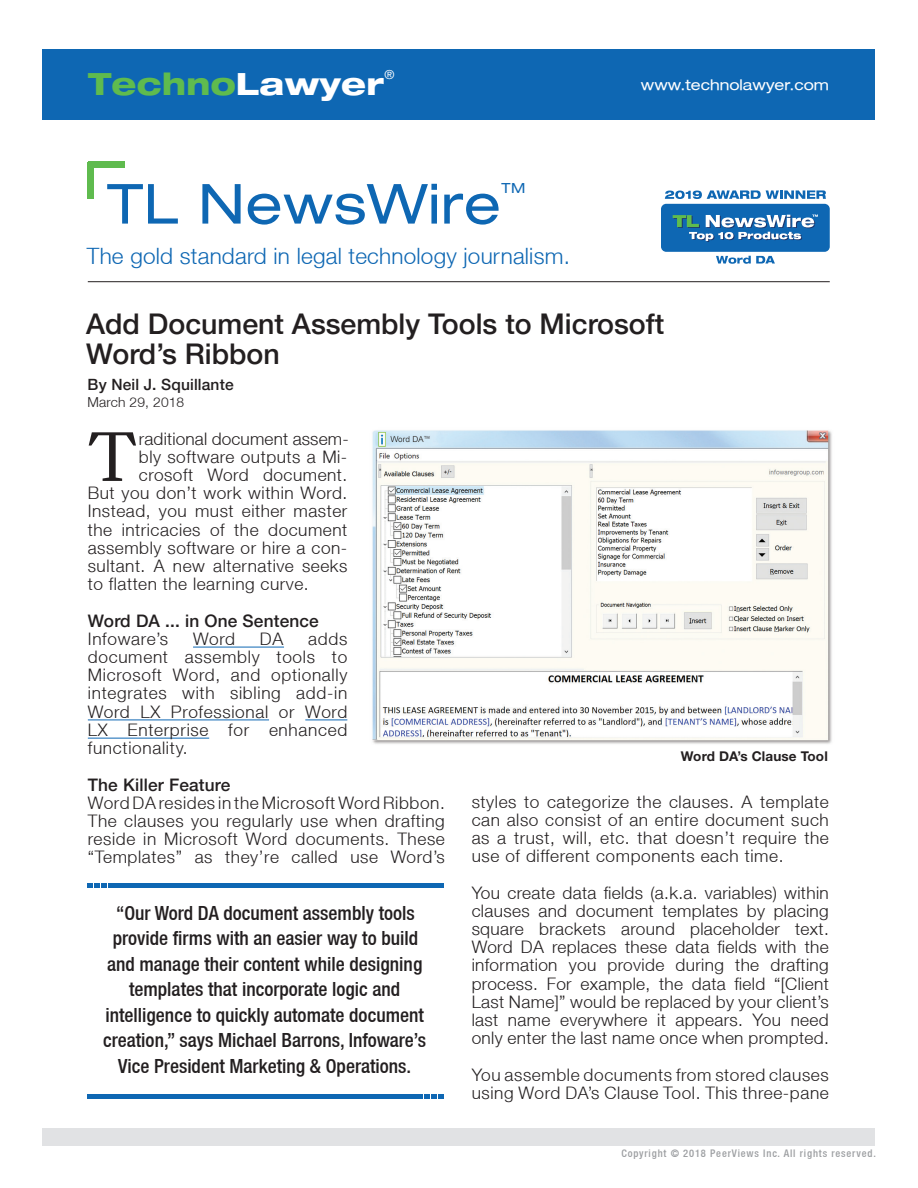
<style>
.page{position:relative;width:918px;height:1188px;background:#fff}
.page>*{position:absolute;margin:0;border:0;box-sizing:border-box;transform-origin:0 0}
.contact{font:68.85px "Equity Text B";color:#231f20}
.about_newsletter{font:expanded 55.35px "Helvetica Neue LT Pro";letter-spacing:.01em;color:#0e67b3}
.t1{font:800 expanded 30.75px "Helvetica Neue LT Pro";letter-spacing:.01em;color:#5fbb4e}
.body_text{font:500 28.5px "Helvetica Neue LT";color:#231f20}
.about_newsletter-2{font:300 22.5px "Helvetica Neue LT";letter-spacing:.01em;color:#0e67b3}
.contact-2{font:500 condensed 19.5px/25.5px "Helvetica Neue LT";color:#231f20;text-align:center}
.contact-3{font:300 17.25px/18.1px "Helvetica Neue LT";letter-spacing:.03em;color:#231f20;text-align:justify}
.contact-4{font:500 17.25px "Helvetica Neue LT";letter-spacing:.01em;color:#231f20}
.contact-5{font:300 17.25px "Helvetica Neue LT";letter-spacing:.01em;color:#231f20}
.body_text-2{font:500 15.6px "Helvetica Neue LT";letter-spacing:.01em;color:#231f20}
.about_newsletter-3{font:expanded 14.85px "Helvetica Neue LT";color:#fff}
.about_newsletter-4{font:expanded 13.95px "Helvetica Neue LT Pro";color:#0e67b3}
.body_text-3{font:300 13.8px "Helvetica Neue LT";letter-spacing:.01em;color:#231f20}
.body_text-4{font:700 13.5px "Helvetica Neue";letter-spacing:.01em;color:#231f20}
.t2{font:12.6px "Helvetica Neue";color:#fff}
.t3{font:500 condensed 10.5px "Helvetica Neue LT";letter-spacing:.08em;color:#9d9fa2}
.s1{color:#fff}
</style>
<div class="page">
<div style="left:43px;top:50px;width:832px;height:70px;background:#0e67b3"></div>
<div style="left:43px;top:1128px;width:832px;height:17px;background:#e1e2e4"></div>
<div style="left:88px;top:162px;width:37px;height:6px;background:#5fbb4e"></div>
<div style="left:88px;top:162px;width:6px;height:37px;background:#5fbb4e"></div>
<hr style="left:88px;top:281px;width:742px;height:1px;background:#231f20">
<hr style="left:193px;top:647px;width:91px;height:1px;background:#0e67b3">
<hr style="left:88px;top:720px;width:181px;height:1px;background:#0e67b3">
<hr style="left:305px;top:720px;width:42px;height:1px;background:#0e67b3">
<hr style="left:88px;top:738px;width:121px;height:1px;background:#0e67b3">
<img style="left:372px;top:430px;width:460px;height:314px">
<div style="left:108px;top:883px;width:336px;height:5px;background:#0e67b3"></div>
<svg style="left:87px;top:883px;width:20px;height:5px"></svg>
<div style="left:87px;top:1094px;width:335px;height:5px;background:#0e67b3"></div>
<svg style="left:424px;top:1094px;width:20px;height:5px"></svg>
<svg style="left:665px;top:190px;width:161px;height:9px"></svg>
<div style="left:661px;top:204px;width:169px;height:48px;background:#0e67b3;border-radius:5px"></div>
<svg style="left:673px;top:215px;width:145px;height:27px"></svg>
<svg style="left:716px;top:256px;width:59px;height:8px"></svg>
<h3 class="t1" style="left:88px;top:65px;width:298px">Techno<span class="s1">Lawyer</span></h3>
<p class="t2" style="left:385px;top:67px;width:12px">®</p>
<p class="about_newsletter" style="left:107px;top:169px;width:395px">TL NewsWire</p>
<p class="about_newsletter-4" style="left:501px;top:179px;width:25px">TM</p>
<p class="about_newsletter-2" style="left:87px;top:242px;width:485px">The gold standard in legal technology journalism.</p>
<p class="about_newsletter-3" style="left:641px;top:76px;width:190px">www.technolawyer.com</p>
<p class="body_text" style="left:86px;top:307px;width:580px">Add Document Assembly Tools to Microsoft</p>
<p class="body_text" style="left:86px;top:337px;width:195px">Word’s Ribbon</p>
<p class="body_text-2" style="left:88px;top:375px;width:148px">By Neil J. Squillante</p>
<p class="body_text-3" style="left:88px;top:394px;width:98px">March 29, 2018</p>
<p class="contact" style="left:88px;top:417px;width:51px">T</p>
<p class="contact-5" style="left:139px;top:428px;width:211px">raditional document assem-</p>
<p class="contact-3" style="left:139px;top:447px;width:210px">bly software outputs a Mi-</p>
<p class="contact-3" style="left:139px;top:465px;width:210px">crosoft Word document.</p>
<p class="contact-3" style="left:88px;top:484px;width:261px">But you don’t work within Word.</p>
<p class="contact-3" style="left:88px;top:502px;width:261px">Instead, you must either master</p>
<p class="contact-3" style="left:88px;top:520px;width:261px">the intricacies of the document</p>
<p class="contact-3" style="left:88px;top:538px;width:261px">assembly software or hire a con-</p>
<p class="contact-3" style="left:88px;top:556px;width:261px">sultant. A new alternative seeks</p>
<p class="contact-3" style="left:88px;top:575px;width:222px">to flatten the learning curve.</p>
<p class="contact-4" style="left:88px;top:610px;width:233px">Word DA ... in One Sentence</p>
<p class="contact-3" style="left:88px;top:629px;width:82px">Infoware’s</p>
<p class="contact-3" style="left:193px;top:629px;width:44px">Word</p>
<p class="contact-3" style="left:260px;top:629px;width:25px">DA</p>
<p class="contact-3" style="left:88px;top:629px;width:261px;text-indent:220px">adds document assembly tools to Microsoft Word, and optionally integrates with sibling add-in Word LX Professional or Word LX Enterprise for enhanced functionality.</p>
<p class="contact-4" style="left:88px;top:774px;width:144px">The Killer Feature</p>
<p class="contact-3" style="left:88px;top:793px;width:359px">Word DA resides in the Microsoft Word Ribbon.<br>The clauses you regularly use when drafting reside in Microsoft Word documents. These “Templates” as they’re called use Word’s</p>
<p class="contact-3" style="left:472px;top:792px;width:359px">styles to categorize the clauses. A template can also consist of an entire document such as a trust, will, etc. that doesn’t require the use of different components each time.</p>
<p class="contact-3" style="left:472px;top:883px;width:359px">You create data fields (a.k.a. variables) within clauses and document templates by placing square brackets around placeholder text.<br>Word DA replaces these data fields with the information you provide during the drafting process. For example, the data field “[Client Last Name]” would be replaced by your client’s last name everywhere it appears. You need only enter the last name once when prompted.</p>
<p class="contact-3" style="left:472px;top:1065px;width:359px">You assemble documents from stored clauses using Word DA’s Clause Tool. This three-pane</p>
<p class="body_text-4" style="left:681px;top:748px;width:148px">Word DA’s Clause Tool</p>
<p class="contact-2" style="left:103px;top:900px;width:325px">“Our Word DA document assembly tools provide firms with an easier way to build and manage their content while designing templates that incorporate logic and intelligence to quickly automate document creation,” says Michael Barrons, Infoware’s Vice President Marketing &amp; Operations.</p>
<p class="t3" style="left:621px;top:1147px;width:256px">Copyright © 2018 PeerViews Inc. All rights reserved.</p>
</div>
